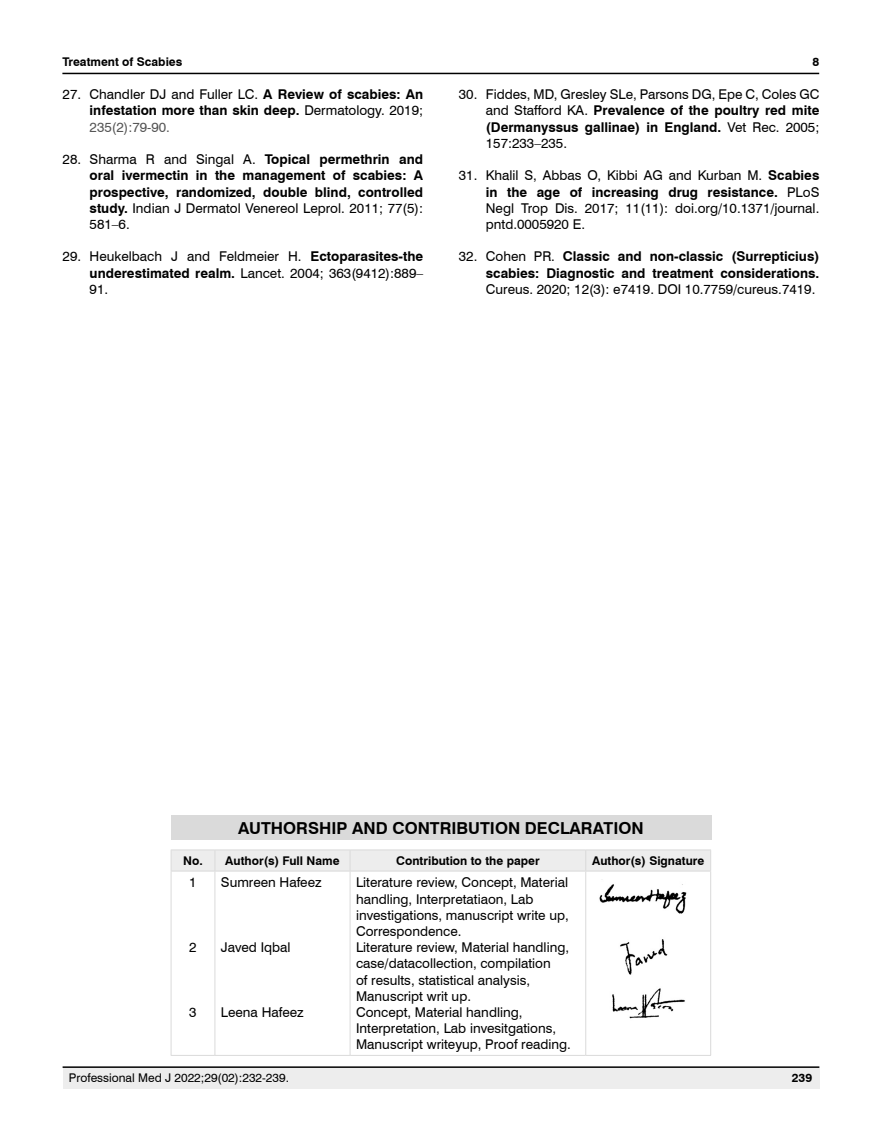
<style>
.page{position:relative;width:882px;height:1145px;background:#fff}
.page>*{position:absolute;margin:0;border:0;box-sizing:border-box;transform-origin:0 0}
.t1{font:700 16.5px "Swiss 721 BT";color:#000}
.t2{font:13.5px/16.2px "Swiss 721 BT";color:#000;text-align:justify}
.t3{font:700 13.5px/16.2px "Swiss 721 BT";color:#000;text-align:justify}
.t4{font:700 12px "Swiss 721 BT";color:#000}
.t5{font:12px "Swiss 721 BT";color:#000}
.s1{font-weight:400}
.s2{font-weight:400;color:#555}
.s3{font-weight:700}
</style>
<div class="page">
<hr style="left:62px;top:73px;width:756px;height:1px;background:#000">
<div style="left:63px;top:1068px;width:756px;height:20px;background:#ededed"></div>
<hr style="left:63px;top:1066px;width:756px;height:2px;background:#000">
<div style="left:171px;top:815px;width:540px;height:25px;background:#dadada"></div>
<hr style="left:171px;top:849px;width:44px;height:1px;background:#dadada">
<hr style="left:215px;top:849px;width:135px;height:1px;background:#dadada">
<hr style="left:350px;top:849px;width:235px;height:1px;background:#dadada">
<hr style="left:585px;top:849px;width:125px;height:1px;background:#dadada">
<div style="left:171px;top:850px;width:540px;height:21px;background:#ededed"></div>
<hr style="left:171px;top:870px;width:44px;height:1px;background:#dadada">
<hr style="left:171px;top:871px;width:1px;height:184px;background:#dadada">
<hr style="left:215px;top:870px;width:135px;height:1px;background:#dadada">
<hr style="left:214px;top:871px;width:1px;height:184px;background:#dadada">
<hr style="left:350px;top:870px;width:235px;height:1px;background:#dadada">
<hr style="left:349px;top:871px;width:1px;height:184px;background:#dadada">
<hr style="left:585px;top:870px;width:125px;height:1px;background:#dadada">
<hr style="left:585px;top:871px;width:1px;height:184px;background:#dadada">
<hr style="left:710px;top:871px;width:1px;height:184px;background:#dadada">
<hr style="left:171px;top:1055px;width:44px;height:1px;background:#dadada">
<hr style="left:215px;top:1055px;width:135px;height:1px;background:#dadada">
<hr style="left:350px;top:1055px;width:235px;height:1px;background:#dadada">
<hr style="left:585px;top:1055px;width:125px;height:1px;background:#dadada">
<img style="left:599px;top:884px;width:88px;height:135px">
<p class="t4" style="left:62px;top:53px;width:121px">Treatment of Scabies</p>
<p class="t3" style="left:90px;top:86px;width:335px;text-indent:-27px"><span class="s1">27. Chandler DJ and Fuller LC.</span> A Review of scabies: An infestation more than skin deep. <span class="s1">Dermatology. 2019; </span><span class="s2">235(2):79-90.</span></p>
<p class="t3" style="left:90px;top:151px;width:335px;text-indent:-27px"><span class="s1">28. Sharma R and Singal A.</span> Topical permethrin and oral ivermectin in the management of scabies: A prospective, randomized, double blind, controlled study. <span class="s1">Indian J Dermatol Venereol Leprol. 2011; 77(5):<br>581–6.</span></p>
<p class="t2" style="left:90px;top:248px;width:335px;text-indent:-27px">29. Heukelbach J and Feldmeier H. <span class="s3">Ectoparasites-the underestimated realm.</span> Lancet. 2004; 363(9412):889– 91.</p>
<p class="t4" style="left:812px;top:53px;width:8px">8</p>
<p class="t2" style="left:485px;top:86px;width:335px;text-indent:-27px">30. Fiddes, MD, Gresley SLe, Parsons DG, Epe C, Coles GC and Stafford KA. <span class="s3">Prevalence of the poultry red mite (Dermanyssus gallinae) in England.</span> Vet Rec. 2005; 157:233–235.</p>
<p class="t2" style="left:485px;top:167px;width:335px;text-indent:-27px">31. Khalil S, Abbas O, Kibbi AG and Kurban M. <span class="s3">Scabies in the age of increasing drug resistance.</span> PLoS Negl Trop Dis. 2017; 11(11): doi.org/10.1371/journal. pntd.0005920 E.</p>
<p class="t3" style="left:458px;top:248px;width:362px;text-align:right"><span class="s1">32. Cohen PR.</span> Classic and non-classic (Surrepticius) scabies: Diagnostic and treatment considerations.</p>
<p class="t2" style="left:485px;top:280px;width:331px">Cureus. 2020; 12(3): e7419. DOI 10.7759/cureus.7419.</p>
<p class="t1" style="left:238px;top:817px;width:406px">AUTHORSHIP AND CONTRIBUTION DECLARATION</p>
<p class="t4" style="left:183px;top:852px;width:158px">No. Author(s) Full Name</p>
<p class="t4" style="left:396px;top:852px;width:145px">Contribution to the paper</p>
<p class="t4" style="left:591px;top:852px;width:114px">Author(s) Signature</p>
<p class="t2" style="left:189px;top:874px;width:9px">1</p>
<p class="t2" style="left:221px;top:874px;width:102px">Sumreen Hafeez</p>
<p class="t2" style="left:356px;top:874px;width:216px;text-align:left">Literature review, Concept, Material handling, Interpretatiaon, Lab investigations, manuscript write up, Correspondence.<br>Literature review, Material handling, case/datacollection, compilation<br>of results, statistical analysis, Manuscript writ up.<br>Concept, Material handling, Interpretation, Lab invesitgations, Manuscript writeyup, Proof reading.</p>
<p class="t2" style="left:221px;top:938px;width:71px">Javed Iqbal</p>
<p class="t2" style="left:189px;top:938px;width:9px">2</p>
<p class="t2" style="left:221px;top:1003px;width:84px">Leena Hafeez</p>
<p class="t2" style="left:189px;top:1003px;width:9px">3</p>
<p class="t5" style="left:69px;top:1069px;width:221px">Professional Med J 2022;29(02):232-239.</p>
<p class="t4" style="left:791px;top:1069px;width:22px">239</p>
</div>
